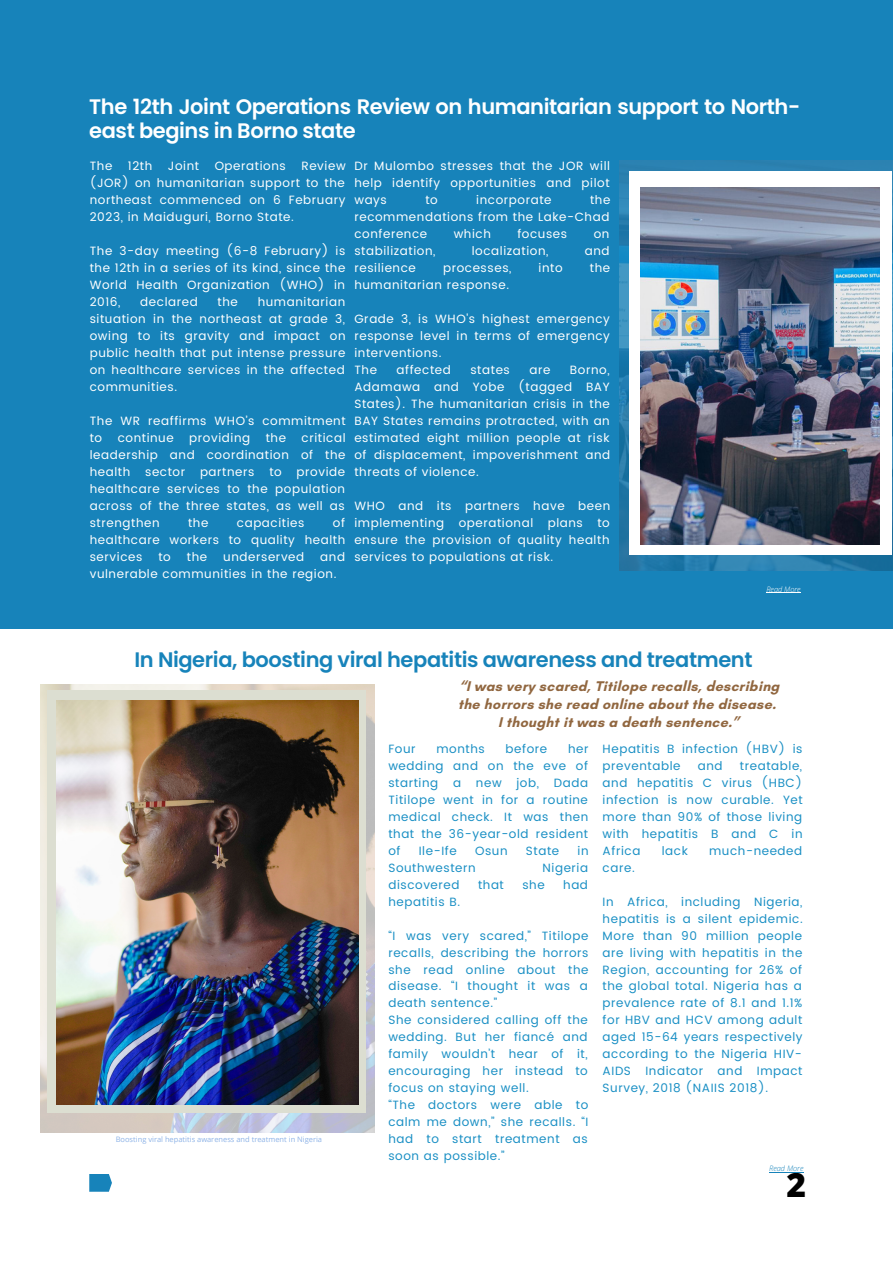
<style>
.page{position:relative;width:893px;height:1264px;background:#fff}
.page>*{position:absolute;margin:0;border:0;box-sizing:border-box;transform-origin:0 0}
.t1{font:800 33.6px "Open Sans";color:#000}
.t2{font:600 21px/24.8px "Poppins";letter-spacing:-.02em;color:#fff}
.t3{font:600 21px "Poppins";letter-spacing:-.02em;color:#1783ba}
.t4{font:700 14.25px/18px "Glacial Indifference";letter-spacing:.02em;color:#916740;text-align:center}
.t5{font:12px/17px "Poppins";letter-spacing:.05em;color:#fff;text-align:justify}
.t6{font:12px/17px "Poppins";letter-spacing:.05em;color:#198fc4;text-align:justify}
.t7{font:7.5px "Open Sans";color:#8eb3e7}
.t8{font:italic 300 7.5px "Open Sans";color:#fff}
.t9{font:italic 300 7.5px "Open Sans";color:#1783ba}
</style>
<div class="page">
<div style="left:0;top:0;width:892px;height:628px;background:#1783ba"></div>
<svg style="left:89px;top:1174px;width:23px;height:17px"></svg>
<img style="left:41px;top:684px;width:334px;height:448px">
<div style="left:47px;top:690px;width:318px;height:422px;background:#dcded1"></div>
<img style="left:56px;top:700px;width:303px;height:404px">
<img style="left:619px;top:161px;width:273px;height:409px">
<hr style="left:766px;top:592px;width:34px;height:1px;background:#fff">
<hr style="left:769px;top:1171px;width:34px;height:1px;background:#1783ba">
<div style="left:629px;top:171px;width:263px;height:383px;background:#fff"></div>
<img style="left:640px;top:187px;width:239px;height:358px">
<h2 class="t2" style="left:89px;top:94px;width:712px">The 12th Joint Operations Review on humanitarian support to North&shy;east begins in Borno state</h2>
<p class="t5" style="left:90px;top:158px;width:24px">The</p>
<p class="t5" style="left:128px;top:158px;width:26px">12th</p>
<p class="t5" style="left:168px;top:158px;width:33px">Joint</p>
<p class="t5" style="left:215px;top:158px;width:73px">Operations</p>
<p class="t5" style="left:90px;top:158px;width:257px;text-indent:212px">Review (JOR) on humanitarian support to the northeast commenced on 6 February 2023, in Maiduguri, Borno State.</p>
<p class="t5" style="left:90px;top:243px;width:257px">The 3-day meeting (6-8 February) is the 12th in a series of its kind, since the World Health Organization (WHO) in 2016,</p>
<p class="t5" style="left:354px;top:158px;width:257px">Dr Mulombo stresses that the JOR will help identify opportunities and pilot ways</p>
<p class="t5" style="left:425px;top:192px;width:14px">to</p>
<p class="t5" style="left:476px;top:192px;width:77px">incorporate</p>
<p class="t5" style="left:354px;top:192px;width:257px;text-indent:235px">the recommendations from the Lake-Chad conference</p>
<p class="t5" style="left:453px;top:226px;width:39px">which</p>
<p class="t5" style="left:517px;top:226px;width:51px">focuses</p>
<p class="t5" style="left:593px;top:226px;width:17px">on</p>
<p class="t5" style="left:354px;top:243px;width:83px">stabilization,</p>
<p class="t5" style="left:471px;top:243px;width:78px">localization,</p>
<p class="t5" style="left:584px;top:243px;width:26px">and</p>
<p class="t5" style="left:354px;top:260px;width:63px">resilience</p>
<p class="t5" style="left:443px;top:260px;width:70px">processes,</p>
<p class="t5" style="left:538px;top:260px;width:26px">into</p>
<p class="t5" style="left:589px;top:260px;width:22px">the</p>
<p class="t5" style="left:354px;top:277px;width:156px">humanitarian response.</p>
<p class="t5" style="left:354px;top:311px;width:257px;text-align:left">Grade 3, is WHO's highest emergency response level in terms of emergency interventions.<br>The</p>
<p class="t5" style="left:90px;top:294px;width:257px;text-indent:168px">humanitarian situation in the northeast at grade 3, owing to its gravity and impact on public health that put intense pressure on healthcare services in the affected communities.</p>
<p class="t5" style="left:90px;top:413px;width:257px">The WR reaffirms WHO’s commitment to</p>
<p class="t5" style="left:140px;top:294px;width:59px">declared</p>
<p class="t5" style="left:217px;top:294px;width:22px">the</p>
<p class="t5" style="left:396px;top:362px;width:56px">affected</p>
<p class="t5" style="left:470px;top:362px;width:41px">states</p>
<p class="t5" style="left:529px;top:362px;width:22px">are</p>
<p class="t5" style="left:354px;top:362px;width:257px;text-indent:215px">Borno, Adamawa and Yobe (tagged BAY States). The humanitarian crisis in the BAY States remains protracted, with an estimated eight million people at risk of displacement, impoverishment and threats of violence.</p>
<p class="t5" style="left:354px;top:497px;width:257px">WHO and its partners have been implementing operational plans to ensure the provision of quality health services to populations at risk.</p>
<p class="t5" style="left:90px;top:429px;width:257px;text-indent:212px">critical leadership and coordination of the health sector partners to provide healthcare services to the population across of the three states, as well as strengthen</p>
<p class="t5" style="left:118px;top:429px;width:58px">continue</p>
<p class="t5" style="left:189px;top:429px;width:62px">providing</p>
<p class="t5" style="left:266px;top:429px;width:22px">the</p>
<p class="t5" style="left:90px;top:514px;width:257px;text-indent:243px">of healthcare workers to quality health services</p>
<p class="t5" style="left:188px;top:514px;width:22px">the</p>
<p class="t5" style="left:237px;top:514px;width:69px">capacities</p>
<p class="t5" style="left:90px;top:548px;width:257px;text-indent:230px">and vulnerable communities in the region.</p>
<p class="t5" style="left:158px;top:548px;width:14px">to</p>
<p class="t5" style="left:187px;top:548px;width:22px">the</p>
<p class="t5" style="left:223px;top:548px;width:82px">underserved</p>
<p class="t8" style="left:766px;top:583px;width:36px">Read More</p>
<h2 class="t3" style="left:134px;top:645px;width:619px">In Nigeria, boosting viral hepatitis awareness and treatment</h2>
<p class="t7" style="left:116px;top:1133px;width:208px">Boosting viral hepatitis awareness and treatment in Nigeria</p>
<p class="t4" style="left:458px;top:676px;width:323px">“I was very scared, Titilope recalls, describing the horrors she read online about the disease.<br>I thought it was a death sentence.”</p>
<p class="t6" style="left:388px;top:740px;width:29px">Four</p>
<p class="t6" style="left:436px;top:740px;width:50px">months</p>
<p class="t6" style="left:505px;top:740px;width:43px">before</p>
<p class="t6" style="left:388px;top:740px;width:202px;text-indent:180px">her wedding and on the eve of starting a new job, Dada Titilope went in for a routine medical check. It was then that the 36-year-old resident of</p>
<p class="t6" style="left:419px;top:842px;width:39px">Ile-Ife</p>
<p class="t6" style="left:475px;top:842px;width:34px">Osun</p>
<p class="t6" style="left:526px;top:842px;width:35px">State</p>
<p class="t6" style="left:577px;top:842px;width:13px">in</p>
<p class="t6" style="left:388px;top:858px;width:89px">Southwestern</p>
<p class="t6" style="left:542px;top:858px;width:47px">Nigeria</p>
<p class="t6" style="left:388px;top:875px;width:73px">discovered</p>
<p class="t6" style="left:478px;top:875px;width:27px">that</p>
<p class="t6" style="left:522px;top:875px;width:24px">she</p>
<p class="t6" style="left:563px;top:875px;width:26px">had</p>
<p class="t6" style="left:388px;top:892px;width:73px">hepatitis B.</p>
<p class="t6" style="left:388px;top:926px;width:202px;text-align:left">“I was very scared,” Titilope recalls, describing the horrors she read online about the disease. “I thought it was a death sentence.”<br>She considered calling off the wedding. But her fiancé and family wouldn’t hear of it, encouraging her instead to focus on staying well.<br>“The doctors were able to calm me down,” she recalls. “I had to start treatment as soon as possible.”</p>
<p class="t6" style="left:602px;top:740px;width:201px">Hepatitis B infection (HBV) is preventable</p>
<p class="t6" style="left:602px;top:757px;width:201px;text-indent:137px">treatable, and hepatitis C virus (HBC) infection is now curable. Yet more than 90% of those living with hepatitis B and C in Africa</p>
<p class="t6" style="left:697px;top:757px;width:26px">and</p>
<p class="t6" style="left:661px;top:842px;width:28px">lack</p>
<p class="t6" style="left:709px;top:842px;width:95px">much-needed</p>
<p class="t6" style="left:602px;top:858px;width:34px">care.</p>
<p class="t6" style="left:602px;top:892px;width:201px">In Africa, including Nigeria, hepatitis is a silent epidemic.<br>More than 90 million people are living with hepatitis in the Region, accounting for 26% of the global total. Nigeria has a prevalence rate of 8.1 and 1.1% for HBV and HCV among adult aged 15-64 years respectively according to the Nigeria HIV-AIDS Indicator and Impact Survey, 2018 (NAIIS 2018).</p>
<p class="t9" style="left:769px;top:1163px;width:36px">Read More</p>
<h1 class="t1" style="left:786px;top:1161px;width:21px">2</h1>
</div>
